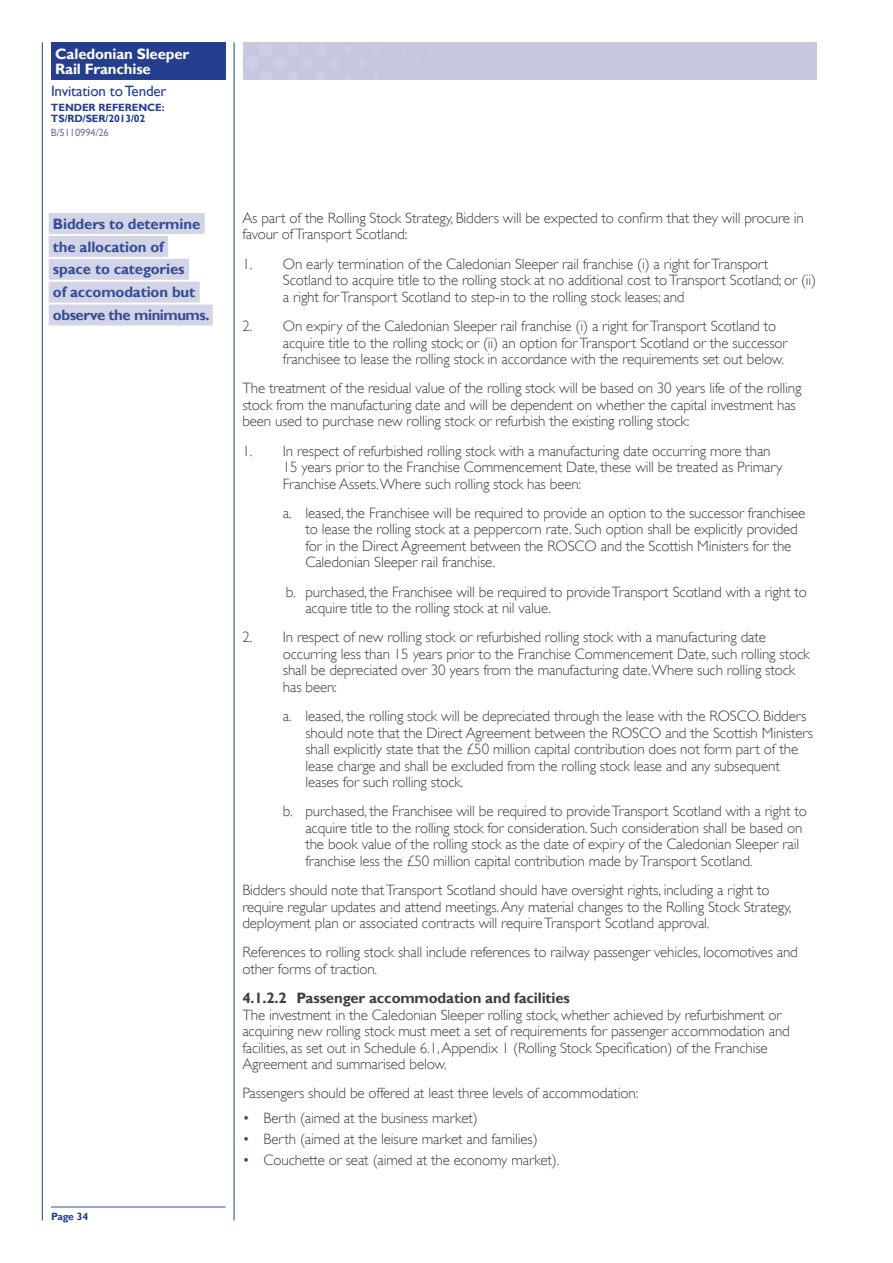
<style>
.page{position:relative;width:893px;height:1263px;background:#fff}
.page>*{position:absolute;margin:0;border:0;box-sizing:border-box;transform-origin:0 0}
.t1{font:300 15px/16.5px "Gill Sans";letter-spacing:-.01em;color:#3e3e3f}
.t2{font:700 15px/22.8px "Gill Sans";letter-spacing:-.01em;color:#354d96}
.t3{font:700 15px "Gill Sans";letter-spacing:-.01em;color:#3e3e3f}
.t4{font:700 15px/15px "Gill Sans";letter-spacing:-.01em;color:#fff}
.t5{font:15px "Gill Sans";letter-spacing:-.01em;color:#253f8e}
.t6{font:700 10.5px/10.5px "Gill Sans";letter-spacing:-.01em;color:#253f8e}
.t7{font:10.5px "Gill Sans";letter-spacing:-.01em;color:#7477b0}
.s1{color:#354d96}
</style>
<div class="page">
<div style="left:51px;top:42px;width:174px;height:38px;background:#253f8e"></div>
<hr style="left:51px;top:1207px;width:174px;height:1px;background:#354d96">
<hr style="left:234px;top:42px;width:1px;height:1178px;background:#253f8e">
<hr style="left:42px;top:42px;width:1px;height:1178px;background:#253f8e">
<div style="left:243px;top:42px;width:573px;height:38px;background:#c7c7e0"></div>
<div style="left:358px;top:60px;width:7px;height:7px;background:#cdcde3;border-radius:50%"></div>
<div style="left:344px;top:46px;width:8px;height:7px;background:#cdcde3;border-radius:50%"></div>
<div style="left:330px;top:59px;width:9px;height:9px;background:#cdcde3;border-radius:50%"></div>
<div style="left:315px;top:44px;width:11px;height:11px;background:#cdcde3;border-radius:50%"></div>
<div style="left:301px;top:58px;width:12px;height:11px;background:#cdcde3;border-radius:50%"></div>
<div style="left:287px;top:44px;width:12px;height:12px;background:#cdcde3;border-radius:50%"></div>
<div style="left:273px;top:56px;width:14px;height:14px;background:#cdcde3;border-radius:50%"></div>
<div style="left:259px;top:42px;width:14px;height:15px;background:#cdcde3;border-radius:50%"></div>
<div style="left:245px;top:56px;width:14px;height:15px;background:#cdcde3;border-radius:50%"></div>
<div style="left:49px;top:213px;width:156px;height:21px;background:#d4d4e7"></div>
<div style="left:49px;top:236px;width:119px;height:21px;background:#d4d4e7"></div>
<div style="left:49px;top:259px;width:140px;height:21px;background:#d4d4e7"></div>
<div style="left:49px;top:282px;width:151px;height:21px;background:#d4d4e7"></div>
<div style="left:49px;top:304px;width:164px;height:21px;background:#d4d4e7"></div>
<p class="t4" style="left:55px;top:47px;width:136px">Caledonian Sleeper<br>Rail Franchise</p>
<p class="t5" style="left:51px;top:83px;width:117px">Invitation to Tender</p>
<p class="t6" style="left:51px;top:103px;width:115px">TENDER REFERENCE:<br>TS/RD/SER/2013/02</p>
<p class="t7" style="left:51px;top:127px;width:59px">B/5110994/26</p>
<p class="t2" style="left:53px;top:213px;width:158px">Bidders to determine the allocation of<br>space to categories<br>of accomodation but observe the minimums.</p>
<p class="t6" style="left:51px;top:1211px;width:39px">Page 34</p>
<p class="t1" style="left:242px;top:210px;width:563px">As part of the Rolling Stock Strategy, Bidders will be expected to confirm that they will procure in favour of Transport Scotland:</p>
<p class="t1" style="left:283px;top:255px;width:535px;text-indent:-40px">1. On early termination of the Caledonian Sleeper rail franchise (i) a right for Transport<br>Scotland to acquire title to the rolling stock at no additional cost to Transport Scotland; or (ii) a right for Transport Scotland to step-in to the rolling stock leases; and</p>
<p class="t1" style="left:283px;top:318px;width:506px;text-indent:-40px">2. On expiry of the Caledonian Sleeper rail franchise (i) a right for Transport Scotland to acquire title to the rolling stock; or (ii) an option for Transport Scotland or the successor franchisee to lease the rolling stock in accordance with the requirements set out below.</p>
<p class="t1" style="left:242px;top:380px;width:561px">The treatment of the residual value of the rolling stock will be based on 30 years life of the rolling stock from the manufacturing date and will be dependent on whether the capital investment has been used to purchase new rolling stock or refurbish the existing rolling stock:</p>
<p class="t1" style="left:283px;top:442px;width:501px;text-indent:-40px">1. In respect of refurbished rolling stock with a manufacturing date occurring more than<br>15 years prior to the Franchise Commencement Date, these will be treated as Primary<br>Franchise Assets. Where such rolling stock has been:</p>
<p class="t1" style="left:305px;top:504px;width:501px;text-indent:-22px">a. leased, the Franchisee will be required to provide an option to the successor franchisee to lease the rolling stock at a peppercorn rate. Such option shall be explicitly provided for in the Direct Agreement between the ROSCO and the Scottish Ministers for the Caledonian Sleeper rail franchise.</p>
<p class="t1" style="left:305px;top:583px;width:503px;text-indent:-20px">b. purchased, the Franchisee will be required to provide Transport Scotland with a right to acquire title to the rolling stock at nil value.</p>
<p class="t1" style="left:283px;top:629px;width:528px;text-indent:-40px">2. In respect of new rolling stock or refurbished rolling stock with a manufacturing date occurring less than 15 years prior to the Franchise Commencement Date, such rolling stock shall be depreciated over 30 years from the manufacturing date. Where such rolling stock has been:</p>
<p class="t1" style="left:305px;top:708px;width:509px;text-indent:-22px">a. leased, the rolling stock will be depreciated through the lease with the ROSCO. Bidders should note that the Direct Agreement between the ROSCO and the Scottish Ministers shall explicitly state that the £50 million capital contribution does not form part of the lease charge and shall be excluded from the rolling stock lease and any subsequent leases for such rolling stock.</p>
<p class="t1" style="left:305px;top:803px;width:503px;text-indent:-22px">b. purchased, the Franchisee will be required to provide Transport Scotland with a right to acquire title to the rolling stock for consideration. Such consideration shall be based on the book value of the rolling stock as the date of expiry of the Caledonian Sleeper rail franchise less the £50 million capital contribution made by Transport Scotland.</p>
<p class="t1" style="left:242px;top:882px;width:551px">Bidders should note that Transport Scotland should have oversight rights, including a right to require regular updates and attend meetings. Any material changes to the Rolling Stock Strategy, deployment plan or associated contracts will require Transport Scotland approval.</p>
<p class="t1" style="left:242px;top:944px;width:557px">References to rolling stock shall include references to railway passenger vehicles, locomotives and other forms of traction.</p>
<p class="t3" style="left:242px;top:989px;width:329px">4.1.2.2 Passenger accommodation and facilities</p>
<p class="t1" style="left:242px;top:1006px;width:549px">The investment in the Caledonian Sleeper rolling stock, whether achieved by refurbishment or acquiring new rolling stock must meet a set of requirements for passenger accommodation and facilities, as set out in Schedule 6.1, Appendix 1 (Rolling Stock Specification) of the Franchise Agreement and summarised below.</p>
<p class="t1" style="left:242px;top:1085px;width:397px">Passengers should be offered at least three levels of accommodation:</p>
<p class="t1" style="left:242px;top:1110px;width:237px"><span class="s1">•</span> Berth (aimed at the business market)</p>
<p class="t1" style="left:242px;top:1131px;width:297px"><span class="s1">•</span> Berth (aimed at the leisure market and families)</p>
<p class="t1" style="left:242px;top:1151px;width:319px"><span class="s1">•</span> Couchette or seat (aimed at the economy market).</p>
</div>
